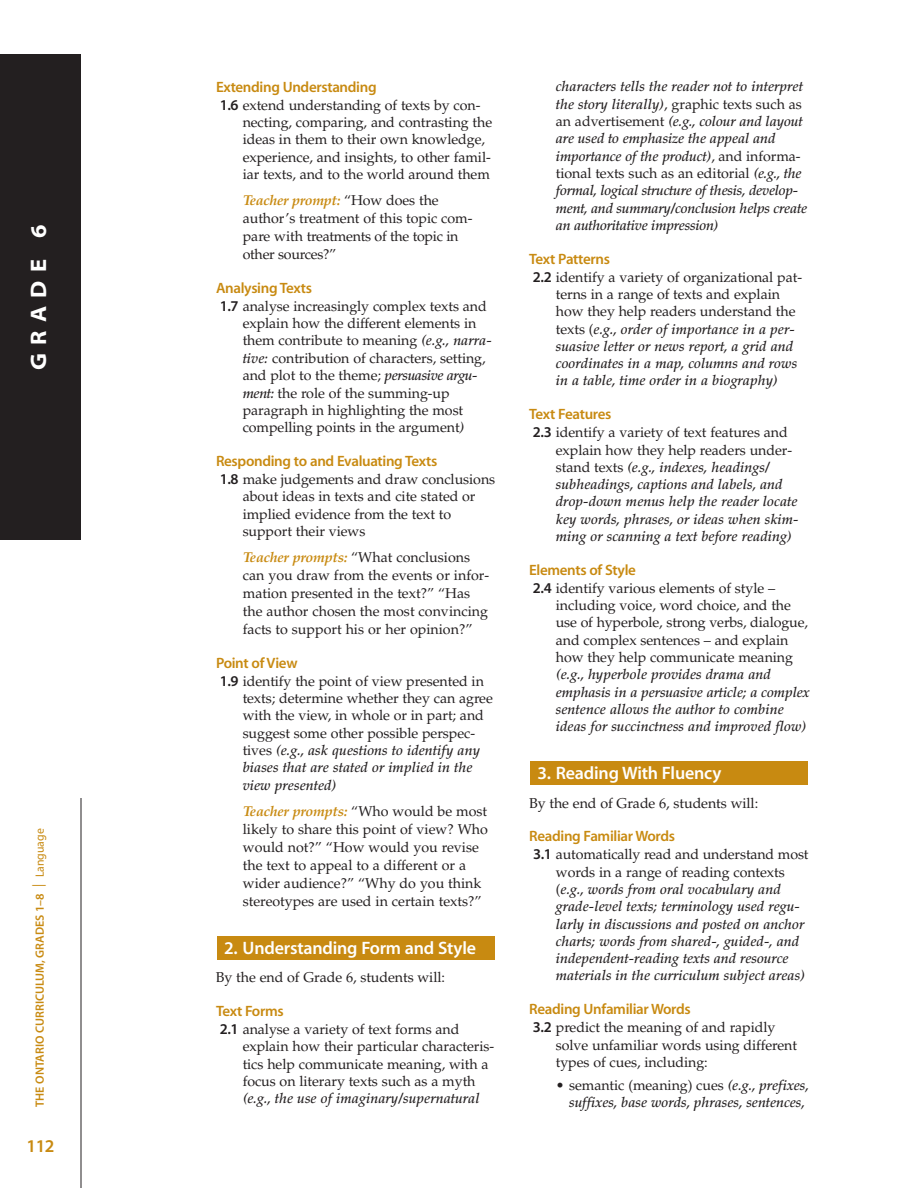
<style>
.page{position:relative;width:918px;height:1188px;background:#fff}
.page>*{position:absolute;margin:0;border:0;box-sizing:border-box;transform-origin:0 0}
.t1{font:22.5px "Myriad MM 700 700";letter-spacing:.36em;color:#fff}
.t2{font:18px "Myriad MM 565 600";letter-spacing:-.01em;color:#fff}
.t3{font:18px "Myriad MM 565 600";color:#c88a11}
.t4{font:15px "Myriad MM 565 600";letter-spacing:-.02em;color:#c88a11}
.t5{font:14.25px/17.4px "Palatino";letter-spacing:-.005em;color:#231f20}
.t6{font:italic 500 14.25px/17.2px "Palatino";letter-spacing:.005em;color:#231f20}
.t7{font:12px "Myriad MM 565 600";color:#c88a11}
.s1{font-family:"Myriad MM 400 600";font-size:13.5px}
.s2{font-family:"Myriad MM 400 600"}
.s3{font-family:"Myriad MM 565 600";font-size:15px}
.s4{font-weight:700;font-style:italic;color:#c88a11}
.s5{font-weight:500;font-style:italic}
.s6{font-weight:400;font-style:normal}
.s7{font-family:"Myriad MM 565 600";font-weight:400;font-style:normal;font-size:15px}
</style>
<div class="page">
<div style="left:531px;top:761px;width:277px;height:24px;background:#c88a11"></div>
<div style="left:218px;top:936px;width:277px;height:24px;background:#c88a11"></div>
<div style="left:0;top:54px;width:81px;height:486px;background:#231f20"></div>
<hr style="left:81px;top:798px;width:1px;height:390px;background:#231f20">
<h1 class="t1" style="left:30px;top:370px;width:147px;rotate:-90deg">GRADE 6</h1>
<p class="t7" style="left:35px;top:1107px;width:280px;rotate:-90deg">THE ONTARIO CURRICULUM, GRADES 1–8 <span class="s1">|</span> <span class="s2">Language</span></p>
<p class="t3" style="left:26px;top:1139px;width:30px">112</p>
<p class="t4" style="left:216px;top:81px;width:162px">Extending Understanding</p>
<p class="t5" style="left:243px;top:98px;width:251px;text-indent:-23px"><span class="s3">1.6</span> extend understanding of texts by con&shy;necting, comparing, and contrasting the ideas in them to their own knowledge, experience, and insights, to other famil&shy;iar texts, and to the world around them</p>
<p class="t5" style="left:243px;top:193px;width:231px;line-height:18px"><span class="s4">Teacher prompt:</span> “How does the author’s treatment of this topic com&shy;pare with treatments of the topic in other sources?”</p>
<p class="t4" style="left:216px;top:282px;width:98px">Analysing Texts</p>
<p class="t5" style="left:243px;top:299px;width:251px;text-indent:-23px"><span class="s3">1.7</span> analyse increasingly complex texts and explain how the different elements in them contribute to meaning <span class="s5">(e.g., narra&shy;tive:</span> contribution of characters, setting, and plot to the theme; <span class="s5">persuasive argu&shy;ment:</span> the role of the summing-up paragraph in highlighting the most compelling points in the argument<span class="s5">)</span></p>
<p class="t4" style="left:216px;top:455px;width:223px">Responding to and Evaluating Texts</p>
<p class="t5" style="left:243px;top:472px;width:254px;text-indent:-23px"><span class="s3">1.8</span> make judgements and draw conclusions about ideas in texts and cite stated or implied evidence from the text to support their views</p>
<p class="t5" style="left:243px;top:550px;width:248px;line-height:18px"><span class="s4">Teacher prompts:</span> “What conclusions can you draw from the events or infor&shy;mation presented in the text?” “Has the author chosen the most convincing facts to support his or her opinion?”</p>
<p class="t4" style="left:216px;top:657px;width:83px">Point of View</p>
<p class="t5" style="left:243px;top:674px;width:252px;text-indent:-23px"><span class="s3">1.9</span> identify the point of view presented in texts; determine whether they can agree with the view, in whole or in part; and suggest some other possible perspec&shy;tives <span class="s5">(e.g., ask questions to identify any biases that are stated or implied in the view presented)</span></p>
<p class="t5" style="left:243px;top:804px;width:247px;line-height:18px"><span class="s4">Teacher prompts:</span> “Who would be most likely to share this point of view? Who would not?” “How would you revise the text to appeal to a different or a wider audience?” “Why do you think stereotypes are used in certain texts?”</p>
<p class="t2" style="left:224px;top:941px;width:253px">2. Understanding Form and Style</p>
<p class="t5" style="left:216px;top:970px;width:231px">By the end of Grade 6, students will:</p>
<p class="t4" style="left:216px;top:1005px;width:69px">Text Forms</p>
<p class="t5" style="left:243px;top:1022px;width:253px;text-indent:-23px"><span class="s3">2.1</span> analyse a variety of text forms and explain how their particular characteris&shy;tics help communicate meaning, with a focus on literary texts such as a myth</p>
<p class="t6" style="left:243px;top:1092px;width:238px">(e.g., the use of imaginary/supernatural</p>
<p class="t6" style="left:556px;top:80px;width:253px">characters tells the reader not to interpret the story literally)<span class="s6">, graphic texts such as an advertisement</span> (e.g., colour and layout are used to emphasize the appeal and importance of the product)<span class="s6">, and informa&shy;tional texts such as an editorial</span> (e.g., the formal, logical structure of thesis, develop&shy;ment, and summary/conclusion helps create an authoritative impression)</p>
<p class="t4" style="left:529px;top:253px;width:82px">Text Patterns</p>
<p class="t6" style="left:556px;top:270px;width:248px;text-indent:-23px"><span class="s7">2.2</span> <span class="s6">identify a variety of organizational pat&shy;terns in a range of texts and explain how they help readers understand the texts (</span>e.g., order of importance in a per&shy;suasive letter or news report, a grid and coordinates in a map, columns and rows in a table, time order in a biography)</p>
<p class="t4" style="left:529px;top:409px;width:84px">Text Features</p>
<p class="t6" style="left:556px;top:425px;width:245px;text-indent:-23px"><span class="s7">2.3</span> <span class="s6">identify a variety of text features and explain how they help readers under&shy;stand texts</span> (e.g., indexes, headings/ subheadings, captions and labels, and drop-down menus help the reader locate key words, phrases, or ideas when skim&shy;ming or scanning a text before reading)</p>
<p class="t4" style="left:529px;top:564px;width:108px">Elements of Style</p>
<p class="t5" style="left:556px;top:581px;width:254px;text-indent:-23px"><span class="s3">2.4</span> identify various elements of style – including voice, word choice, and the use of hyperbole, strong verbs, dialogue, and complex sentences – and explain how they help communicate meaning</p>
<p class="t6" style="left:556px;top:668px;width:255px">(e.g., hyperbole provides drama and emphasis in a persuasive article; a complex sentence allows the author to combine ideas for succinctness and improved flow)</p>
<p class="t2" style="left:537px;top:766px;width:186px">3. Reading With Fluency</p>
<p class="t5" style="left:529px;top:796px;width:231px">By the end of Grade 6, students will:</p>
<p class="t4" style="left:529px;top:831px;width:148px">Reading Familiar Words</p>
<p class="t6" style="left:556px;top:848px;width:254px;text-indent:-23px"><span class="s7">3.1</span> <span class="s6">automatically read and understand most words in a range of reading contexts (</span>e.g., words from oral vocabulary and grade-level texts; terminology used regu&shy;larly in discussions and posted on anchor charts; words from shared-, guided-, and independent-reading texts and resource materials in the curriculum subject areas)</p>
<p class="t4" style="left:529px;top:1003px;width:163px">Reading Unfamiliar Words</p>
<p class="t5" style="left:556px;top:1020px;width:243px;text-indent:-23px"><span class="s3">3.2</span> predict the meaning of and rapidly solve unfamiliar words using different types of cues, including:</p>
<p class="t6" style="left:556px;top:1078px;width:255px;text-align:right"><span class="s6">• semantic (meaning) cues</span> (e.g., prefixes, suffixes, base words, phrases, sentences,</p>
</div>
